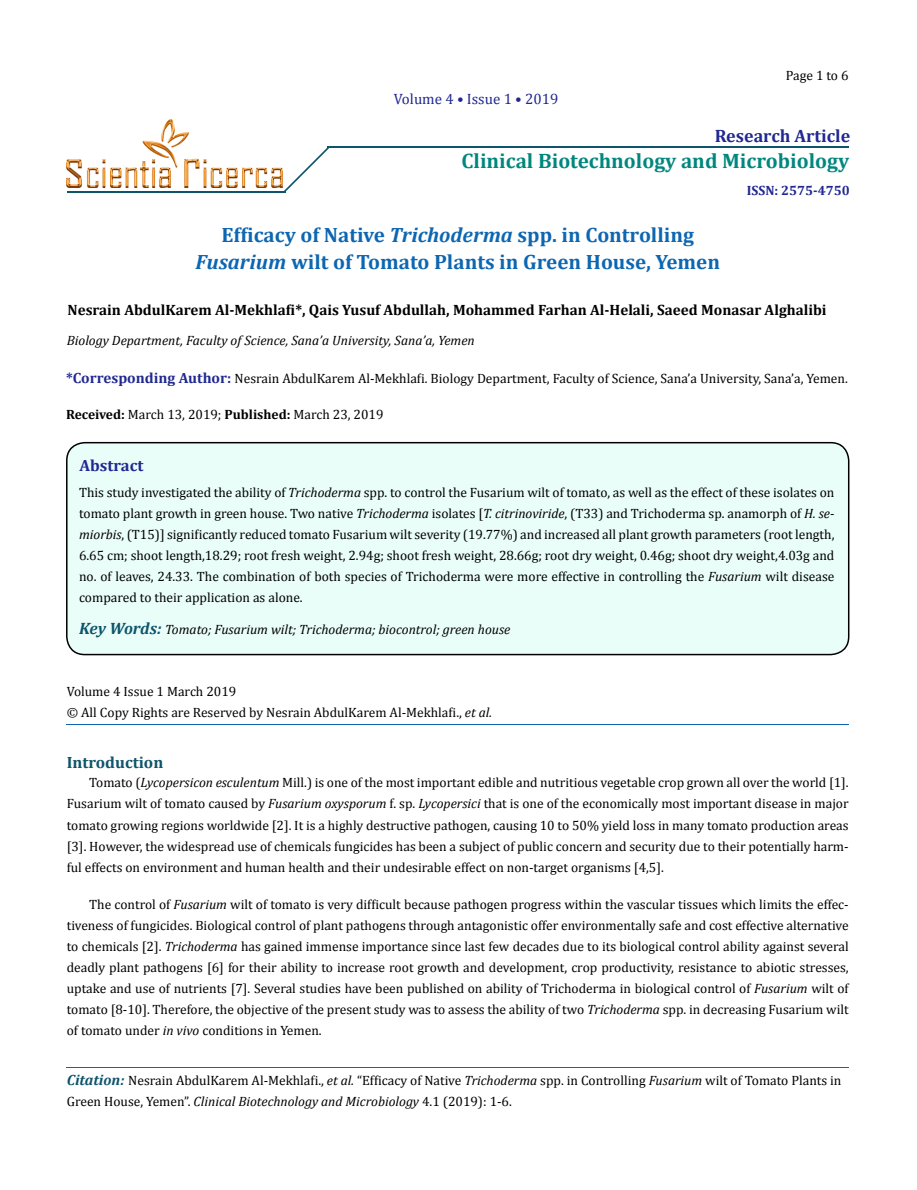
<style>
.page{position:relative;width:917px;height:1190px;background:#fff}
.page>*{position:absolute;margin:0;border:0;box-sizing:border-box;transform-origin:0 0}
.t1{font:700 21px "Cambria";color:#00877d}
.t2{font:700 20.85px/27px "Cambria";color:#0d66b1;text-align:center}
.t3{font:700 18px "Cambria";color:#202891}
.t4{font:700 16.35px "Cambria";color:#0e546a}
.t5{font:700 16.35px "Cambria";color:#202891}
.t6{font:700 15px "Cambria";color:#000}
.t7{font:15px "Cambria";color:#202891}
.t8{font:13.5px/21px "Cambria";color:#000;text-align:justify}
.t9{font:italic 13.5px "Cambria";color:#000}
.t10{font:700 13.5px "Cambria";color:#202891}
.s1{font-style:italic}
.s2{font-weight:700;font-size:14.85px;color:#202891}
.s3{font-weight:700}
.s4{font-weight:700;font-size:16.5px;color:#0e546a}
.s5{font-weight:700;font-style:italic;font-size:14.85px;color:#0e546a}
</style>
<div class="page">
<div style="left:67px;top:442px;width:781px;height:212px;background:#e9fdf9;border-radius:18px"></div>
<div style="left:66px;top:442px;width:783px;height:213px;border:2px solid #000;border-radius:18px"></div>
<hr style="left:327px;top:146px;width:521px;height:2px;background:#0e546a">
<hr style="left:67px;top:191px;width:218px;height:2px;background:#0e546a">
<svg style="left:284px;top:148px;width:45px;height:45px"></svg>
<hr style="left:67px;top:1067px;width:781px;height:1px;background:#0d66b1">
<hr style="left:67px;top:724px;width:781px;height:1px;background:#0d66b1">
<img style="left:67px;top:119px;width:216px;height:69px">
<p class="t7" style="left:394px;top:90px;width:166px">Volume 4 • Issue 1 • 2019</p>
<p class="t8" style="left:785px;top:64px;width:64px">Page 1 to 6</p>
<h3 class="t3" style="left:714px;top:124px;width:137px">Research Article</h3>
<h1 class="t1" style="left:461px;top:148px;width:389px">Clinical Biotechnology and Microbiology</h1>
<p class="t10" style="left:746px;top:182px;width:104px">ISSN: 2575-4750</p>
<h2 class="t2" style="left:195px;top:221px;width:526px">Efficacy of Native <span class="s1">Trichoderma</span> spp. in Controlling<br><span class="s1">Fusarium</span> wilt of Tomato Plants in Green House, Yemen</h2>
<p class="t6" style="left:68px;top:300px;width:760px">Nesrain AbdulKarem Al-Mekhlafi*, Qais Yusuf Abdullah, Mohammed Farhan Al-Helali, Saeed Monasar Alghalibi</p>
<p class="t9" style="left:67px;top:333px;width:409px">Biology Department, Faculty of Science, Sana’a University, Sana’a, Yemen</p>
<p class="t8" style="left:66px;top:368px;width:783px"><span class="s2">*Corresponding Author:</span> Nesrain AbdulKarem Al-Mekhlafi. Biology Department, Faculty of Science, Sana’a University, Sana’a, Yemen.</p>
<p class="t8" style="left:66px;top:404px;width:319px"><span class="s3">Received:</span> March 13, 2019; <span class="s3">Published:</span> March 23, 2019</p>
<p class="t5" style="left:80px;top:456px;width:65px">Abstract</p>
<p class="t8" style="left:79px;top:481px;width:757px">This study investigated the ability of <span class="s1">Trichoderma</span> spp. to control the Fusarium wilt of tomato, as well as the effect of these isolates on tomato plant growth in green house. Two native <span class="s1">Trichoderma</span> isolates [<span class="s1">T. citrinoviride</span>, (T33) and Trichoderma sp. anamorph of <span class="s1">H. se&shy;miorbis</span>, (T15)] significantly reduced tomato Fusarium wilt severity (19.77%) and increased all plant growth parameters (root length, 6.65 cm; shoot length,18.29; root fresh weight, 2.94g; shoot fresh weight, 28.66g; root dry weight, 0.46g; shoot dry weight,4.03g and no. of leaves, 24.33. The combination of both species of Trichoderma were more effective in controlling the <span class="s1">Fusarium</span> wilt disease compared to their application as alone.</p>
<p class="t9" style="left:79px;top:621px;width:433px"><span class="s4">Key Words:</span> Tomato; Fusarium wilt; Trichoderma; biocontrol; green house</p>
<p class="t8" style="left:67px;top:681px;width:427px">Volume 4 Issue 1 March 2019<br>© All Copy Rights are Reserved by Nesrain AbdulKarem Al-Mekhlafi., <span class="s1">et al.</span></p>
<p class="t4" style="left:67px;top:752px;width:98px">Introduction</p>
<p class="t8" style="left:67px;top:772px;width:783px;text-indent:23px">Tomato (<span class="s1">Lycopersicon esculentum</span> Mill.) is one of the most important edible and nutritious vegetable crop grown all over the world [1].<br>Fusarium wilt of tomato caused by <span class="s1">Fusarium oxysporum</span> f. sp. <span class="s1">Lycopersici</span> that is one of the economically most important disease in major tomato growing regions worldwide [2]. It is a highly destructive pathogen, causing 10 to 50% yield loss in many tomato production areas [3]. However, the widespread use of chemicals fungicides has been a subject of public concern and security due to their potentially harm&shy;ful effects on environment and human health and their undesirable effect on non-target organisms [4,5].</p>
<p class="t8" style="left:67px;top:894px;width:783px;text-indent:22px">The control of <span class="s1">Fusarium</span> wilt of tomato is very difficult because pathogen progress within the vascular tissues which limits the effec&shy;tiveness of fungicides. Biological control of plant pathogens through antagonistic offer environmentally safe and cost effective alternative to chemicals [2]. <span class="s1">Trichoderma</span> has gained immense importance since last few decades due to its biological control ability against several deadly plant pathogens [6] for their ability to increase root growth and development, crop productivity, resistance to abiotic stresses, uptake and use of nutrients [7]. Several studies have been published on ability of Trichoderma in biological control of <span class="s1">Fusarium</span> wilt of tomato [8-10]. Therefore, the objective of the present study was to assess the ability of two <span class="s1">Trichoderma</span> spp. in decreasing Fusarium wilt of tomato under <span class="s1">in vivo</span> conditions in Yemen.</p>
<p class="t8" style="left:67px;top:1069px;width:776px"><span class="s5">Citation:</span> Nesrain AbdulKarem Al-Mekhlafi., <span class="s1">et al.</span> “Efficacy of Native <span class="s1">Trichoderma</span> spp. in Controlling <span class="s1">Fusarium</span> wilt of Tomato Plants in<br>Green House, Yemen”. <span class="s1">Clinical Biotechnology and Microbiology</span> 4.1 (2019): 1-6.</p>
</div>
